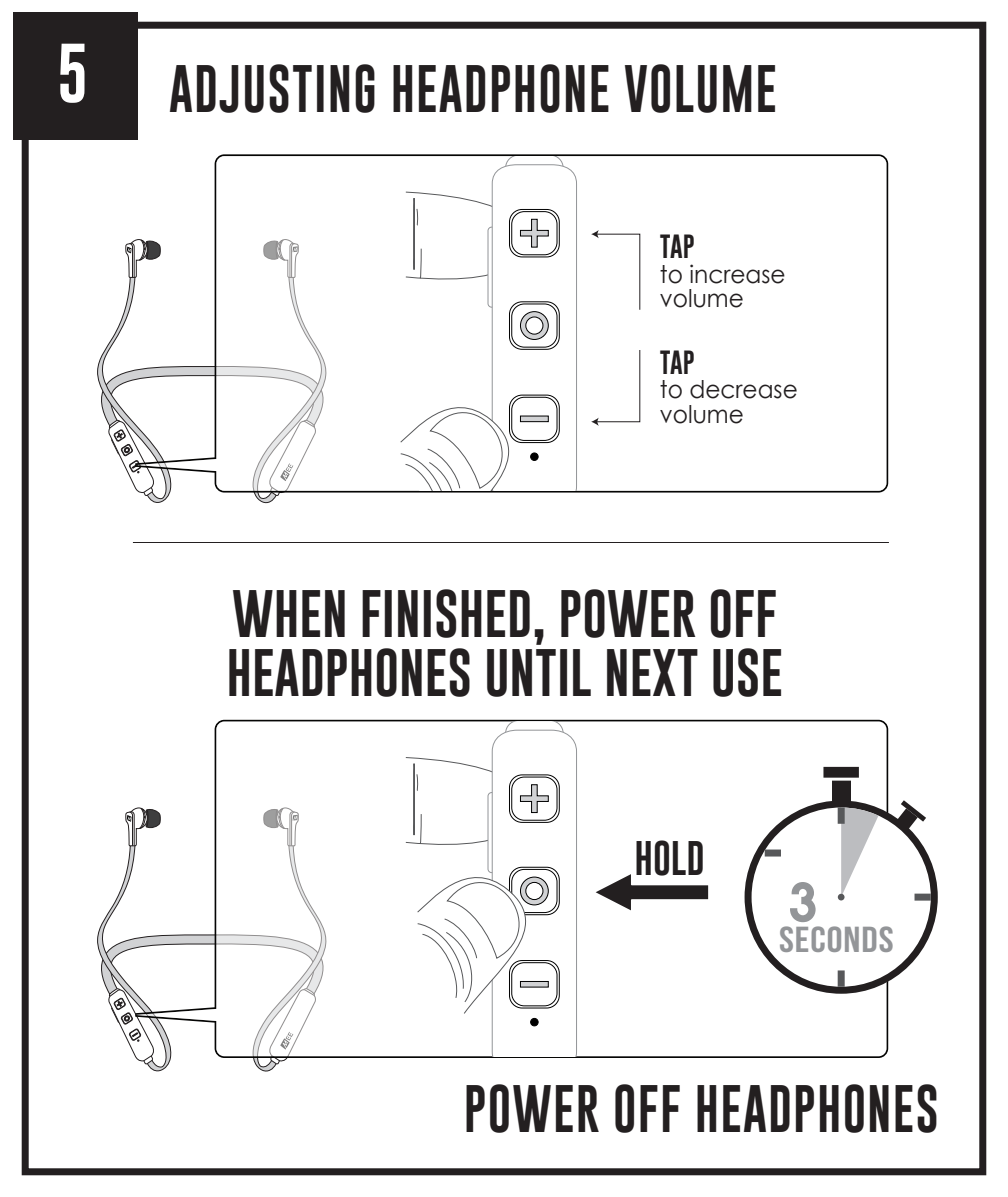
<style>
.page{position:relative;width:1008px;height:1197px;background:#fff}
.page>*{position:absolute;margin:0;border:0;box-sizing:border-box;transform-origin:0 0}
.t1{font:60.9px "Gobold";color:#fff}
.t2{font:700 54.25px "Biko";color:#939598}
.t3{font:49px/58.8px "Gobold";color:#231f20}
.t4{font:49px "Gobold";letter-spacing:.025em;color:#231f20;scale:.95 1}
.t5{font:36.05px "Bebas Neue";letter-spacing:.025em;color:#939598;scale:1.1 1}
.t6{font:35.35px "Gobold";color:#231f20}
.t7{font:24.5px/24.5px "Century Gothic";color:#231f20;scale:.95 1}
.t8{font:24.5px "Gobold";letter-spacing:-.015em;color:#231f20}
</style>
<div class="page">
<div style="left:22px;top:22px;width:964px;height:1153px;border:7px solid #231f20"></div>
<svg style="left:97px;top:808px;width:191px;height:264px"></svg>
<svg style="left:135px;top:722px;width:751px;height:334px"></svg>
<div style="left:13px;top:13px;width:124px;height:127px;background:#231f20"></div>
<hr style="left:133px;top:542px;width:756px;height:1px;background:#231f20">
<svg style="left:593px;top:872px;width:117px;height:41px"></svg>
<svg style="left:97px;top:240px;width:183px;height:303px"></svg>
<svg style="left:135px;top:156px;width:751px;height:335px"></svg>
<svg style="left:399px;top:156px;width:178px;height:335px"></svg>
<svg style="left:591px;top:230px;width:50px;height:81px"></svg>
<svg style="left:591px;top:349px;width:50px;height:77px"></svg>
<svg style="left:405px;top:722px;width:172px;height:334px"></svg>
<div style="left:832px;top:781px;width:18px;height:21px;background:#231f20"></div>
<svg style="left:820px;top:764px;width:42px;height:17px"></svg>
<svg style="left:745px;top:800px;width:193px;height:194px"></svg>
<p class="t1" style="left:57px;top:34px;width:33px">5</p>
<p class="t4" style="left:169px;top:57px;width:641px">ADJUSTING HEADPHONE VOLUME</p>
<p class="t8" style="left:660px;top:231px;width:36px">TAP</p>
<p class="t7" style="left:660px;top:261px;width:134px">to increase volume</p>
<p class="t8" style="left:660px;top:346px;width:36px">TAP</p>
<p class="t7" style="left:660px;top:377px;width:147px">to decrease volume</p>
<p class="t3" style="left:226px;top:584px;width:558px">WHEN FINISHED, POWER OFF<br>HEADPHONES UNTIL NEXT USE</p>
<p class="t6" style="left:634px;top:835px;width:72px">HOLD</p>
<p class="t2" style="left:789px;top:870px;width:30px">3</p>
<p class="t5" style="left:779px;top:920px;width:106px">SECONDS</p>
<p class="t4" style="left:464px;top:1077px;width:501px">POWER OFF HEADPHONES</p>
</div>
